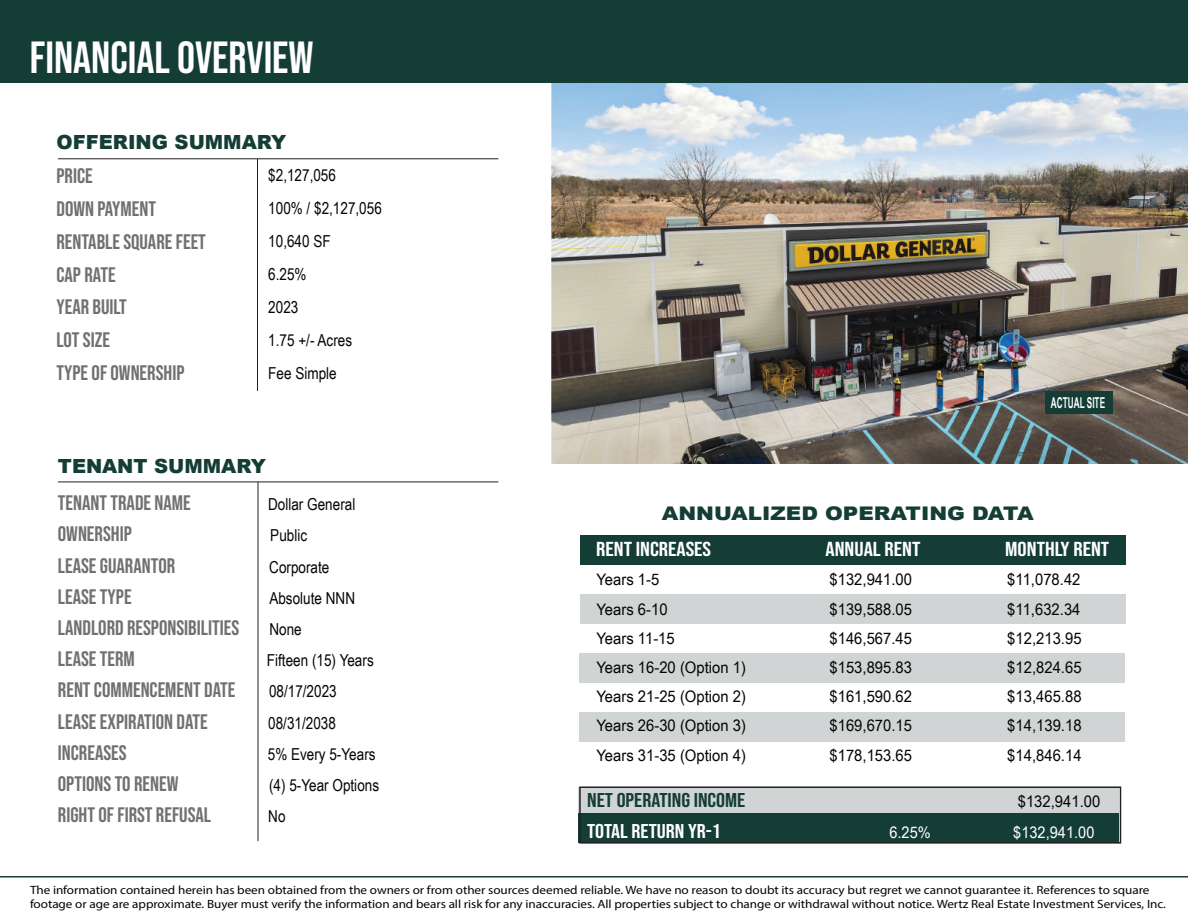
<style>
.page{position:relative;width:1188px;height:918px;background:#fff}
.page>*{position:absolute;margin:0;border:0;box-sizing:border-box;transform-origin:0 0}
.t1{font:45px "Bebas Neue";color:#fff}
.t2{font:21px/32.7px "Bebas Neue";color:#707070}
.t3{font:20.25px "Bebas Neue";color:#fff;scale:1.14 1}
.t4{font:19.95px "Bebas Neue";color:#143d35;scale:1.12 1}
.t5{font:19.95px "Bebas Neue";color:#fff;scale:1.12 1}
.t6{font:900 19.5px "Arial";color:#143d35}
.t7{font:900 18.75px "Arial";color:#143d35;scale:1.14 1}
.t8{font:16.5px/33px "Arial Narrow";color:#040503}
.t9{font:15.9px "Arial Narrow";color:#040503;scale:1.14 1}
.t10{font:15.9px "Arial Narrow";color:#fff;scale:1.12 1}
.t11{font:700 15px "Arial Narrow";color:#fff;scale:.67 1}
.t12{font:12px/14.4px "Myriad Pro";letter-spacing:-.005em;color:#040503;scale:1.1 1}
</style>
<div class="page">
<img style="left:551px;top:82px;width:637px;height:381px">
<div style="left:0;top:0;width:1188px;height:82px;background:#143d35"></div>
<hr style="left:0;top:876px;width:1188px;height:2px;background:#143d35">
<hr style="left:257px;top:159px;width:1px;height:232px;background:#231f20">
<hr style="left:258px;top:482px;width:1px;height:359px;background:#231f20">
<hr style="left:58px;top:482px;width:440px;height:1px;background:#231f20">
<hr style="left:58px;top:159px;width:440px;height:1px;background:#231f20">
<div style="left:1045px;top:391px;width:67px;height:22px;background:#143d35"></div>
<div style="left:579px;top:712px;width:546px;height:30px;background:#d0d4d4"></div>
<div style="left:579px;top:653px;width:546px;height:30px;background:#d0d4d4"></div>
<div style="left:581px;top:595px;width:545px;height:29px;background:#d0d4d4"></div>
<div style="left:581px;top:535px;width:545px;height:30px;background:#143d35"></div>
<div style="left:578px;top:787px;width:541px;height:26px;background:#d0d4d4"></div>
<div style="left:578px;top:813px;width:541px;height:30px;background:#143d35"></div>
<div style="left:579px;top:786px;width:542px;height:58px;border:2px solid #231f20"></div>
<h1 class="t1" style="left:30px;top:32px;width:285px">FINANCIAL OVERVIEW</h1>
<h3 class="t6" style="left:57px;top:128px;width:231px">OFFERING SUMMARY</h3>
<h2 class="t2" style="left:57px;top:160px;width:151px">PRICE<br>DOWN PAYMENT<br>RENTABLE SQUARE FEET<br>CAP RATE<br>YEAR BUILT<br>LOT SIZE<br>TYPE OF OWNERSHIP</h2>
<h3 class="t8" style="left:268px;top:158px;width:115px">$2,127,056<br>100% / $2,127,056<br>10,640 SF<br>6.25%<br>2023<br>1.75 +/- Acres<br>Fee Simple</h3>
<h3 class="t6" style="left:58px;top:451px;width:210px">TENANT SUMMARY</h3>
<h2 class="t2" style="left:58px;top:486px;width:134px">TENANT TRADE NAME</h2>
<h3 class="t8" style="left:268px;top:488px;width:89px">Dollar General</h3>
<h2 class="t2" style="left:58px;top:517px;width:75px">OWNERSHIP</h2>
<h3 class="t8" style="left:270px;top:519px;width:38px">Public</h3>
<h2 class="t2" style="left:58px;top:549px;width:119px">LEASE GUARANTOR</h2>
<h3 class="t8" style="left:269px;top:550px;width:62px">Corporate</h3>
<h2 class="t2" style="left:58px;top:580px;width:75px">LEASE TYPE</h2>
<h3 class="t8" style="left:269px;top:581px;width:87px">Absolute NNN</h3>
<h2 class="t2" style="left:58px;top:611px;width:183px">LANDLORD RESPONSIBILITIES</h2>
<h3 class="t8" style="left:269px;top:612px;width:34px">None</h3>
<h2 class="t2" style="left:58px;top:642px;width:79px">LEASE TERM</h2>
<h3 class="t8" style="left:267px;top:644px;width:108px">Fifteen (15) Years</h3>
<h2 class="t2" style="left:58px;top:673px;width:179px">RENT COMMENCEMENT DATE</h2>
<h3 class="t8" style="left:269px;top:675px;width:69px">08/17/2023</h3>
<h2 class="t2" style="left:58px;top:705px;width:151px">LEASE EXPIRATION DATE</h2>
<h3 class="t8" style="left:268px;top:706px;width:69px">08/31/2038</h3>
<h2 class="t2" style="left:58px;top:736px;width:70px">INCREASES</h2>
<h3 class="t8" style="left:268px;top:737px;width:109px">5% Every 5-Years</h3>
<h2 class="t2" style="left:58px;top:767px;width:122px">OPTIONS TO RENEW</h2>
<h3 class="t8" style="left:269px;top:768px;width:112px">(4) 5-Year Options</h3>
<h2 class="t2" style="left:58px;top:798px;width:155px">RIGHT OF FIRST REFUSAL</h2>
<h3 class="t8" style="left:268px;top:800px;width:19px">No</h3>
<p class="t11" style="left:1051px;top:393px;width:82px">ACTUAL SITE</p>
<h3 class="t7" style="left:662px;top:499px;width:328px">ANNUALIZED OPERATING DATA</h3>
<h3 class="t3" style="left:596px;top:538px;width:102px">RENT INCREASES</h3>
<h3 class="t3" style="left:826px;top:538px;width:85px">ANNUAL RENT</h3>
<h3 class="t3" style="left:1005px;top:538px;width:93px">MONTHLY RENT</h3>
<h3 class="t9" style="left:596px;top:571px;width:57px">Years 1-5</h3>
<h3 class="t9" style="left:830px;top:571px;width:74px">$132,941.00</h3>
<h3 class="t9" style="left:1007px;top:571px;width:66px">$11,078.42</h3>
<h3 class="t9" style="left:596px;top:600px;width:64px">Years 6-10</h3>
<h3 class="t9" style="left:830px;top:600px;width:74px">$139,588.05</h3>
<h3 class="t9" style="left:1007px;top:600px;width:66px">$11,632.34</h3>
<h3 class="t9" style="left:596px;top:629px;width:70px">Years 11-15</h3>
<h3 class="t9" style="left:830px;top:629px;width:74px">$146,567.45</h3>
<h3 class="t9" style="left:1007px;top:629px;width:67px">$12,213.95</h3>
<h3 class="t9" style="left:596px;top:658px;width:133px">Years 16-20 (Option 1)</h3>
<h3 class="t9" style="left:830px;top:658px;width:74px">$153,895.83</h3>
<h3 class="t9" style="left:1007px;top:658px;width:67px">$12,824.65</h3>
<h3 class="t9" style="left:596px;top:687px;width:133px">Years 21-25 (Option 2)</h3>
<h3 class="t9" style="left:830px;top:687px;width:74px">$161,590.62</h3>
<h3 class="t9" style="left:1007px;top:687px;width:67px">$13,465.88</h3>
<h3 class="t9" style="left:596px;top:717px;width:133px">Years 26-30 (Option 3)</h3>
<h3 class="t9" style="left:830px;top:717px;width:74px">$169,670.15</h3>
<h3 class="t9" style="left:1007px;top:717px;width:67px">$14,139.18</h3>
<h3 class="t9" style="left:596px;top:746px;width:133px">Years 31-35 (Option 4)</h3>
<h3 class="t9" style="left:830px;top:746px;width:74px">$178,153.65</h3>
<h3 class="t9" style="left:1007px;top:746px;width:67px">$14,846.14</h3>
<h3 class="t4" style="left:587px;top:788px;width:143px">NET OPERATING INCOME</h3>
<h3 class="t9" style="left:1018px;top:792px;width:74px">$132,941.00</h3>
<h3 class="t5" style="left:587px;top:819px;width:121px">TOTAL RETURN YR-1</h3>
<h3 class="t10" style="left:889px;top:823px;width:38px">6.25%</h3>
<h3 class="t10" style="left:1013px;top:823px;width:74px">$132,941.00</h3>
<p class="t12" style="left:30px;top:883px;width:1034px">The information contained herein has been obtained from the owners or from other sources deemed reliable. We have no reason to doubt its accuracy but regret we cannot guarantee it. References to square footage or age are approximate. Buyer must verify the information and bears all risk for any inaccuracies. All properties subject to change or withdrawal without notice. Wertz Real Estate Investment Services, Inc.</p>
</div>
